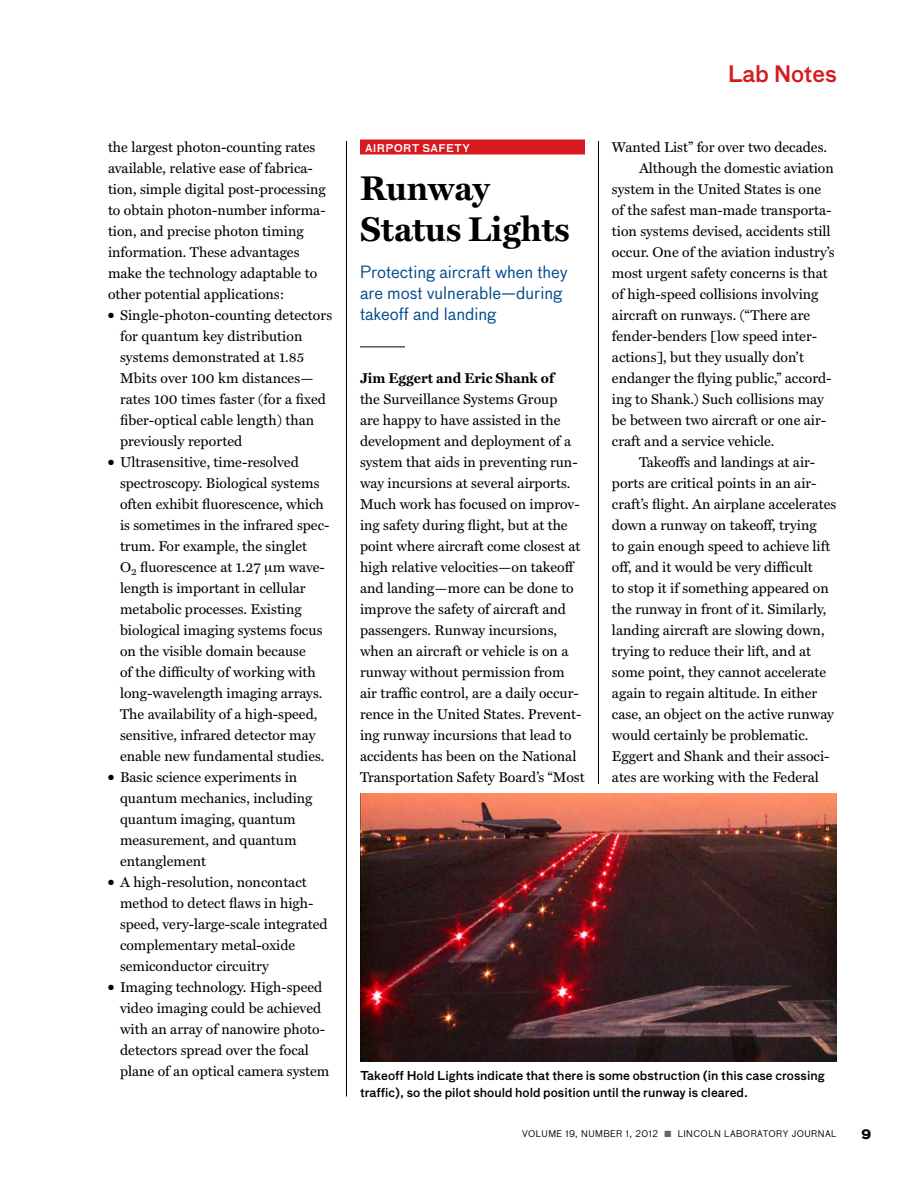
<style>
.page{position:relative;width:918px;height:1188px;background:#fff}
.page>*{position:absolute;margin:0;border:0;box-sizing:border-box;transform-origin:0 0}
.t1{font:700 34.5px/42px "Miller Text";color:#000}
.t2{font:500 22.2px "Bau LF";color:#d71920}
.t3{font:16.5px/21px "Bau LF";color:#004b8c}
.t4{font:14.25px/21px "Miller Text";color:#000}
.t5{font:700 14.25px "Miller Text";color:#000}
.t6{font:700 12.75px "Bau LF";color:#000}
.t7{font:500 12px/17.2px "Bau LF";color:#000}
.t8{font:500 10.5px "Bau LF";letter-spacing:.025em;color:#fff}
.t9{font:9px "Bau LF";letter-spacing:.05em;color:#000}
.s1{color:#636466}
</style>
<div class="page">
<hr style="left:346px;top:141px;width:1px;height:955px;background:#000">
<hr style="left:598px;top:141px;width:1px;height:955px;background:#000">
<div style="left:360px;top:140px;width:225px;height:14px;background:#d71920"></div>
<hr style="left:360px;top:346px;width:45px;height:1px;background:#000">
<div style="left:585px;top:784px;width:27px;height:317px;background:#fff"></div>
<img style="left:360px;top:794px;width:477px;height:268px">
<p class="t4" style="left:108px;top:136px;width:219px">the largest photon-counting rates available, relative ease of fabrica&shy;tion, simple digital post-processing to obtain photon-number informa&shy;tion, and precise photon timing information. These advantages make the technology adaptable to other potential applications:</p>
<p class="t4" style="left:120px;top:304px;width:214px;text-indent:-12px">● Single-photon-counting detectors for quantum key distribution systems demonstrated at 1.85<br>Mbits over 100 km distances— rates 100 times faster (for a fixed fiber-optical cable length) than previously reported</p>
<p class="t4" style="left:120px;top:451px;width:211px;text-indent:-12px">● Ultrasensitive, time-resolved spectroscopy. Biological systems often exhibit fluorescence, which is sometimes in the infrared spec&shy;trum. For example, the singlet<br>O<sub>2</sub> fluorescence at 1.27 m wave&shy;length is important in cellular metabolic processes. Existing biological imaging systems focus on the visible domain because<br>of the difficulty of working with long-wavelength imaging arrays.<br>The availability of a high-speed, sensitive, infrared detector may enable new fundamental studies.</p>
<p class="t4" style="left:120px;top:766px;width:194px;text-indent:-12px">● Basic science experiments in quantum mechanics, including quantum imaging, quantum measurement, and quantum entanglement</p>
<p class="t4" style="left:120px;top:871px;width:209px;text-indent:-12px">● A high-resolution, noncontact method to detect flaws in high&shy;speed, very-large-scale integrated complementary metal-oxide semiconductor circuitry</p>
<p class="t4" style="left:120px;top:976px;width:211px;text-indent:-12px">● Imaging technology. High-speed video imaging could be achieved with an array of nanowire photo&shy;detectors spread over the focal plane of an optical camera system</p>
<p class="t8" style="left:365px;top:140px;width:106px">airport safety</p>
<h1 class="t1" style="left:360px;top:166px;width:211px">Runway<br>Status Lights</h1>
<p class="t3" style="left:360px;top:261px;width:209px">Protecting aircraft when they are most vulnerable—during takeoff and landing</p>
<p class="t5" style="left:360px;top:369px;width:196px">Jim Eggert and Eric Shank of</p>
<p class="t4" style="left:360px;top:388px;width:226px">the Surveillance Systems Group<br>are happy to have assisted in the development and deployment of a system that aids in preventing run&shy;way incursions at several airports.<br>Much work has focused on improv&shy;ing safety during flight, but at the point where aircraft come closest at high relative velocities—on takeoff and landing—more can be done to improve the safety of aircraft and passengers. Runway incursions, when an aircraft or vehicle is on a runway without permission from air traffic control, are a daily occur&shy;rence in the United States. Prevent&shy;ing runway incursions that lead to accidents has been on the National Transportation Safety Board’s “Most</p>
<h2 class="t2" style="left:728px;top:58px;width:111px">Lab Notes</h2>
<p class="t4" style="left:612px;top:136px;width:217px">Wanted List” for over two decades.</p>
<p class="t4" style="left:639px;top:157px;width:196px">Although the domestic aviation</p>
<p class="t4" style="left:612px;top:178px;width:211px">system in the United States is one</p>
<p class="t4" style="left:612px;top:199px;width:221px">of the safest man-made transporta-</p>
<p class="t4" style="left:612px;top:220px;width:220px">tion systems devised, accidents still</p>
<p class="t4" style="left:612px;top:241px;width:224px">occur. One of the aviation industry’s</p>
<p class="t4" style="left:612px;top:262px;width:217px">most urgent safety concerns is that</p>
<p class="t4" style="left:612px;top:283px;width:208px">of high-speed collisions involving</p>
<p class="t4" style="left:612px;top:304px;width:200px">aircraft on runways. (“There are</p>
<p class="t4" style="left:612px;top:325px;width:207px">fender-benders [low speed inter-</p>
<p class="t4" style="left:612px;top:346px;width:194px">actions], but they usually don’t</p>
<p class="t4" style="left:612px;top:367px;width:221px">endanger the flying public,” accord-</p>
<p class="t4" style="left:612px;top:388px;width:213px">ing to Shank.) Such collisions may</p>
<p class="t4" style="left:612px;top:409px;width:216px">be between two aircraft or one air-</p>
<p class="t4" style="left:612px;top:430px;width:164px">craft and a service vehicle.</p>
<p class="t4" style="left:639px;top:451px;width:178px">Takeoffs and landings at air-</p>
<p class="t4" style="left:612px;top:472px;width:206px">ports are critical points in an air-</p>
<p class="t4" style="left:612px;top:493px;width:226px">craft’s flight. An airplane accelerates</p>
<p class="t4" style="left:612px;top:514px;width:206px">down a runway on takeoff, trying</p>
<p class="t4" style="left:612px;top:535px;width:220px">to gain enough speed to achieve lift</p>
<p class="t4" style="left:612px;top:556px;width:202px">off, and it would be very difficult</p>
<p class="t4" style="left:612px;top:577px;width:218px">to stop it if something appeared on</p>
<p class="t4" style="left:612px;top:598px;width:216px">the runway in front of it. Similarly,</p>
<p class="t4" style="left:612px;top:619px;width:214px">landing aircraft are slowing down,</p>
<p class="t4" style="left:612px;top:640px;width:201px">trying to reduce their lift, and at</p>
<p class="t4" style="left:612px;top:661px;width:216px">some point, they cannot accelerate</p>
<p class="t4" style="left:612px;top:682px;width:207px">again to regain altitude. In either</p>
<p class="t4" style="left:612px;top:703px;width:224px">case, an object on the active runway</p>
<p class="t4" style="left:612px;top:724px;width:198px">would certainly be problematic.</p>
<p class="t4" style="left:612px;top:745px;width:219px">Eggert and Shank and their associ-</p>
<p class="t4" style="left:612px;top:766px;width:209px">ates are working with the Federal</p>
<p class="t7" style="left:360px;top:1067px;width:466px">Takeoff Hold Lights indicate that there is some obstruction (in this case crossing traffic), so the pilot should hold position until the runway is cleared.</p>
<p class="t9" style="left:522px;top:1128px;width:316px">VOLUME 19, NUMBER 1, 2012 <span class="s1">■</span> LINCOLN LABORATORY JOURNAL</p>
<p class="t6" style="left:861px;top:1125px;width:11px">9</p>
</div>
